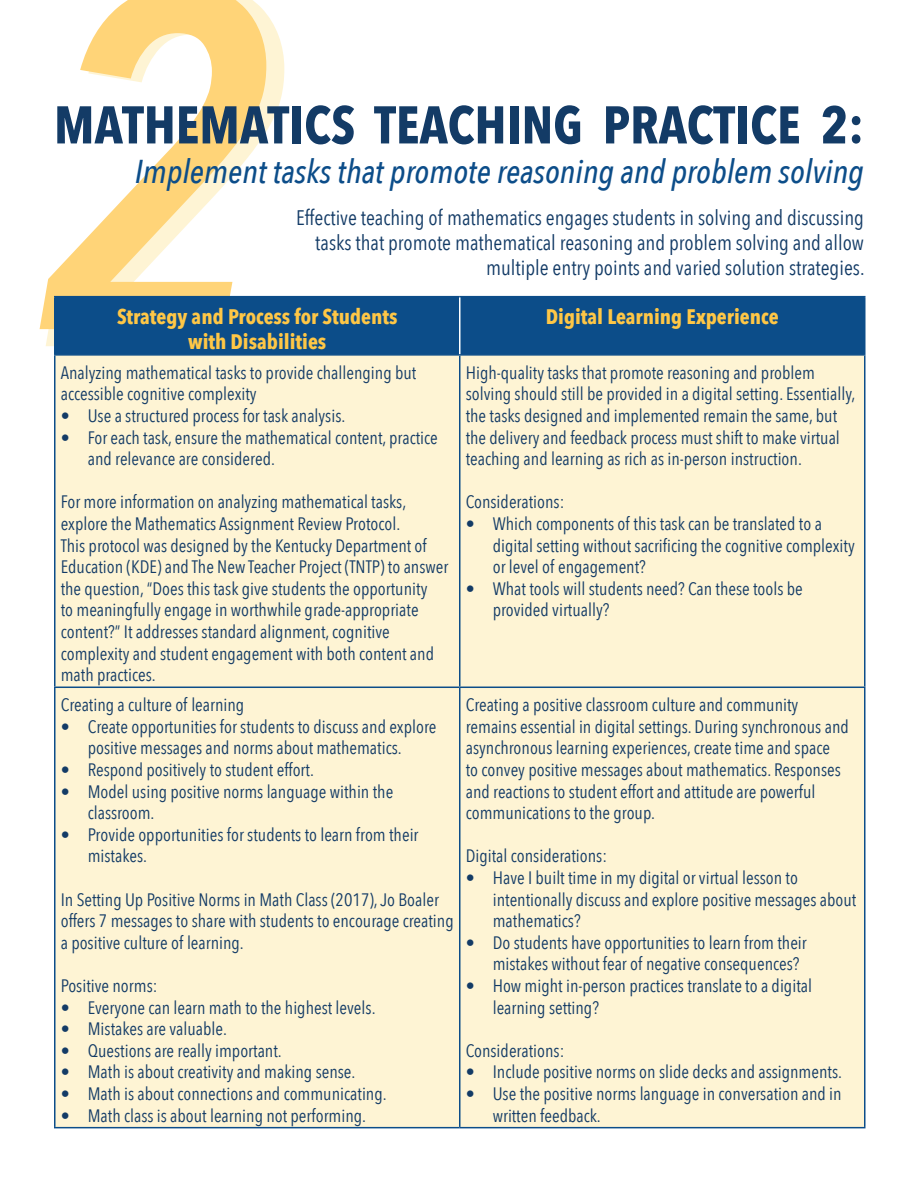
<style>
.page{position:relative;width:918px;height:1188px;background:#fff}
.page>*{position:absolute;margin:0;border:0;box-sizing:border-box;transform-origin:0 0}
.t1{font:700 52.5px "Avenir Next Condensed";color:#133b66}
.t2{font:italic 500 33px "Avenir Next Condensed";color:#0c4d89}
.t3{font:21px/25.2px "Avenir Next Condensed";color:#133b66;text-align:right}
.t4{font:700 21px "Avenir Next Condensed";color:#ffc746}
.t5{font:18px/21.6px "Avenir Next Condensed";color:#133b66}
</style>
<div class="page">
<svg style="left:46px;top:14px;width:238px;height:332px"></svg>
<svg style="left:40px;top:0;width:226px;height:329px"></svg>
<div style="left:56px;top:297px;width:808px;height:57px;background:#0c4d89"></div>
<div style="left:56px;top:356px;width:808px;height:771px;background:#fef4d4"></div>
<hr style="left:54px;top:296px;width:406px;height:1px;background:#0c4d89">
<hr style="left:54px;top:297px;width:2px;height:57px;background:#0c4d89">
<hr style="left:460px;top:296px;width:406px;height:1px;background:#0c4d89">
<hr style="left:864px;top:297px;width:2px;height:57px;background:#0c4d89">
<hr style="left:54px;top:354px;width:406px;height:2px;background:#0c4d89">
<hr style="left:460px;top:354px;width:406px;height:2px;background:#0c4d89">
<hr style="left:459px;top:297px;width:1px;height:57px;background:#fff">
<hr style="left:54px;top:356px;width:2px;height:331px;background:#0c4d89">
<hr style="left:459px;top:356px;width:1px;height:331px;background:#0c4d89">
<hr style="left:864px;top:356px;width:2px;height:331px;background:#0c4d89">
<hr style="left:54px;top:687px;width:406px;height:1px;background:#0c4d89">
<hr style="left:54px;top:688px;width:2px;height:439px;background:#0c4d89">
<hr style="left:460px;top:687px;width:406px;height:1px;background:#0c4d89">
<hr style="left:459px;top:688px;width:1px;height:439px;background:#0c4d89">
<hr style="left:864px;top:688px;width:2px;height:439px;background:#0c4d89">
<hr style="left:54px;top:1127px;width:406px;height:1px;background:#0c4d89">
<hr style="left:460px;top:1127px;width:406px;height:1px;background:#0c4d89">
<p class="t1" style="left:54px;top:93px;width:811px">MATHEMATICS TEACHING PRACTICE 2:</p>
<p class="t2" style="left:135px;top:152px;width:731px">Implement tasks that promote reasoning and problem solving</p>
<p class="t3" style="left:296px;top:204px;width:570px">Effective teaching of mathematics engages students in solving and discussing tasks that promote mathematical reasoning and problem solving and allow multiple entry points and varied solution strategies.</p>
<p class="t4" style="left:117px;top:303px;width:282px">Strategy and Process for Students</p>
<p class="t4" style="left:188px;top:329px;width:140px">with Disabilities</p>
<p class="t5" style="left:61px;top:361px;width:357px">Analyzing mathematical tasks to provide challenging but accessible cognitive complexity</p>
<p class="t5" style="left:61px;top:404px;width:286px">• Use a structured process for task analysis.</p>
<p class="t5" style="left:88px;top:426px;width:352px;text-indent:-27px">• For each task, ensure the mathematical content, practice and relevance are considered.</p>
<p class="t5" style="left:61px;top:491px;width:389px">For more information on analyzing mathematical tasks, explore the Mathematics Assignment Review Protocol.<br>This protocol was designed by the Kentucky Department of Education (KDE) and The New Teacher Project (TNTP) to answer the question, “Does this task give students the opportunity<br>to meaningfully engage in worthwhile grade-appropriate content?” It addresses standard alignment, cognitive complexity and student engagement with both content and math practices.</p>
<p class="t5" style="left:61px;top:693px;width:185px">Creating a culture of learning</p>
<p class="t5" style="left:61px;top:715px;width:377px;text-align:center">• Create opportunities for students to discuss and explore positive messages and norms about mathematics.</p>
<p class="t5" style="left:61px;top:758px;width:255px">• Respond positively to student effort.</p>
<p class="t5" style="left:88px;top:780px;width:307px;text-indent:-27px">• Model using positive norms language within the classroom.</p>
<p class="t5" style="left:88px;top:823px;width:332px;text-indent:-27px">• Provide opportunities for students to learn from their mistakes.</p>
<p class="t5" style="left:61px;top:888px;width:394px">In Setting Up Positive Norms in Math Class (2017), Jo Boaler offers 7 messages to share with students to encourage creating a positive culture of learning.</p>
<p class="t5" style="left:61px;top:974px;width:98px">Positive norms:</p>
<p class="t5" style="left:61px;top:996px;width:316px">• Everyone can learn math to the highest levels.</p>
<p class="t5" style="left:61px;top:1017px;width:168px">• Mistakes are valuable.</p>
<p class="t5" style="left:61px;top:1039px;width:223px">• Questions are really important.</p>
<p class="t5" style="left:61px;top:1061px;width:296px">• Math is about creativity and making sense.</p>
<p class="t5" style="left:61px;top:1082px;width:327px">• Math is about connections and communicating.</p>
<p class="t5" style="left:61px;top:1104px;width:307px">• Math class is about learning not performing.</p>
<p class="t4" style="left:546px;top:303px;width:234px">Digital Learning Experience</p>
<p class="t5" style="left:466px;top:361px;width:391px">High-quality tasks that promote reasoning and problem solving should still be provided in a digital setting. Essentially, the tasks designed and implemented remain the same, but the delivery and feedback process must shift to make virtual teaching and learning as rich as in-person instruction.</p>
<p class="t5" style="left:466px;top:491px;width:100px">Considerations:</p>
<p class="t5" style="left:493px;top:512px;width:364px;text-indent:-27px">• Which components of this task can be translated to a digital setting without sacrificing the cognitive complexity or level of engagement?</p>
<p class="t5" style="left:493px;top:577px;width:312px;text-indent:-27px">• What tools will students need? Can these tools be provided virtually?</p>
<p class="t5" style="left:466px;top:693px;width:385px">Creating a positive classroom culture and community remains essential in digital settings. During synchronous and asynchronous learning experiences, create time and space<br>to convey positive messages about mathematics. Responses and reactions to student effort and attitude are powerful communications to the group.</p>
<p class="t5" style="left:466px;top:845px;width:143px">Digital considerations:</p>
<p class="t5" style="left:493px;top:866px;width:365px;text-indent:-27px">• Have I built time in my digital or virtual lesson to intentionally discuss and explore positive messages about mathematics?</p>
<p class="t5" style="left:493px;top:931px;width:316px;text-indent:-27px">• Do students have opportunities to learn from their mistakes without fear of negative consequences?</p>
<p class="t5" style="left:493px;top:974px;width:321px;text-indent:-27px">• How might in-person practices translate to a digital learning setting?</p>
<p class="t5" style="left:466px;top:1039px;width:100px">Considerations:</p>
<p class="t5" style="left:466px;top:1061px;width:378px">• Include positive norms on slide decks and assignments.</p>
<p class="t5" style="left:493px;top:1082px;width:351px;text-indent:-27px">• Use the positive norms language in conversation and in written feedback.</p>
</div>
